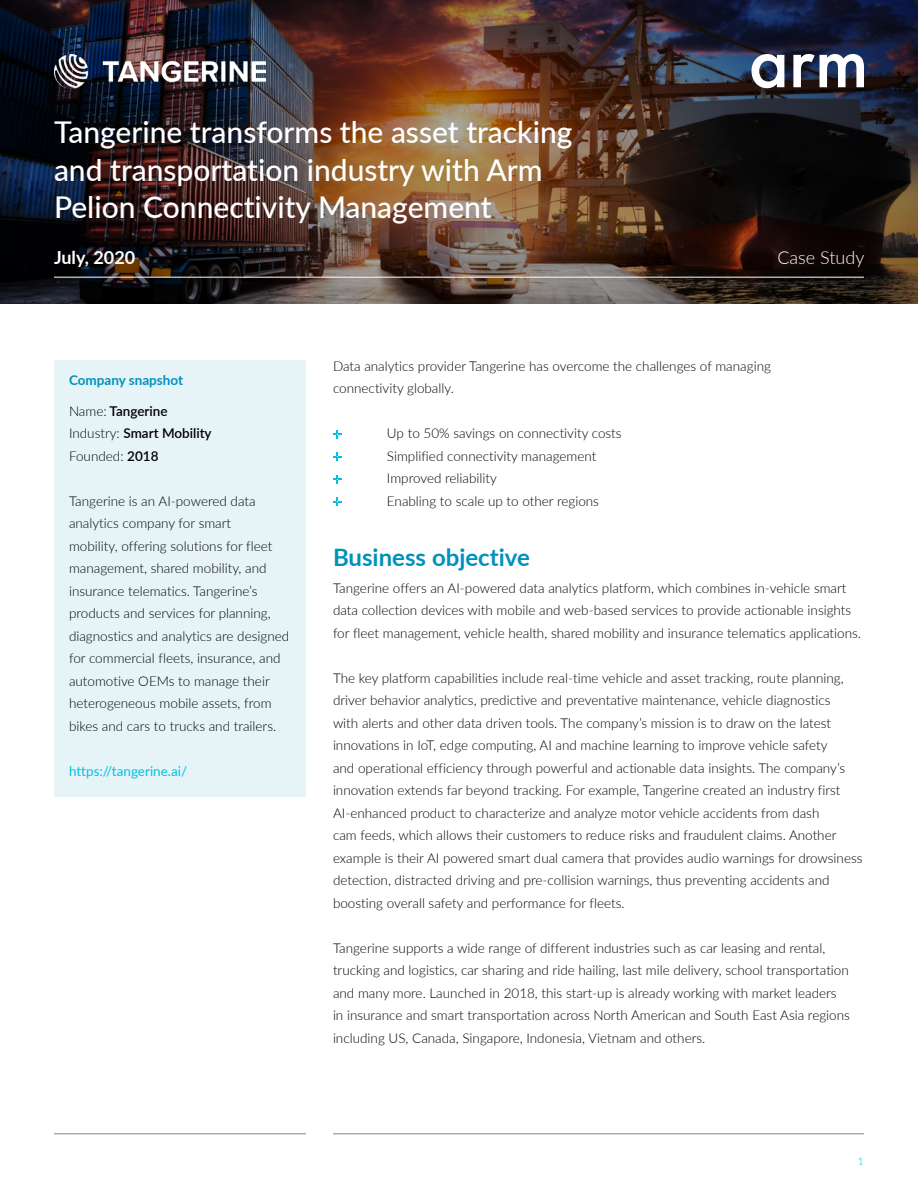
<style>
.page{position:relative;width:918px;height:1188px;background:#fff}
.page>*{position:absolute;margin:0;border:0;box-sizing:border-box;transform-origin:0 0}
.t1{font:500 30px/37.5px "Lato";color:#fff}
.t2{font:700 24px "Lato";color:#0091bd}
.t3{font:300 18px "Lato";color:#fff}
.t4{font:700 18px "Lato";color:#fff}
.t5{font:300 13.5px/22.5px "Lato";color:#000}
.t6{font:600 13.5px/22.5px "Lato";color:#000}
.t7{font:13.5px "Lato";color:#00c1de}
.t8{font:700 13.5px "Lato";color:#0091bd}
.t9{font:300 10.5px "Lato";color:#00c1de}
.s1{font-weight:300}
</style>
<div class="page">
<img style="left:0;top:0;width:918px;height:304px">
<svg style="left:752px;top:54px;width:112px;height:34px"></svg>
<hr style="left:54px;top:277px;width:810px;height:1px;background:#fff">
<svg style="left:333px;top:430px;width:8px;height:8px"></svg>
<svg style="left:333px;top:453px;width:8px;height:8px"></svg>
<svg style="left:333px;top:475px;width:8px;height:8px"></svg>
<svg style="left:333px;top:498px;width:8px;height:8px"></svg>
<hr style="left:333px;top:1134px;width:531px;height:1px;background:#7d868c">
<hr style="left:54px;top:1134px;width:252px;height:1px;background:#7d868c">
<div style="left:54px;top:360px;width:252px;height:436px;background:#e6f4f8"></div>
<img style="left:54px;top:54px;width:212px;height:34px">
<h1 class="t1" style="left:54px;top:112px;width:520px">Tangerine transforms the asset tracking and transportation industry with Arm<br>Pelion Connectivity Management</h1>
<h3 class="t4" style="left:54px;top:244px;width:83px">July, 2020</h3>
<h3 class="t3" style="left:777px;top:245px;width:88px">Case Study</h3>
<p class="t8" style="left:69px;top:370px;width:116px">Company snapshot</p>
<p class="t6" style="left:69px;top:399px;width:144px"><span class="s1">Name:</span> Tangerine<br><span class="s1">Industry:</span> Smart Mobility<br><span class="s1">Founded:</span> 2018</p>
<p class="t5" style="left:69px;top:489px;width:222px">Tangerine is an AI-powered data analytics company for smart<br>mobility, offering solutions for fleet management, shared mobility, and insurance telematics. Tangerine’s products and services for planning, diagnostics and analytics are designed for commercial fleets, insurance, and automotive OEMs to manage their heterogeneous mobile assets, from bikes and cars to trucks and trailers.</p>
<p class="t7" style="left:69px;top:761px;width:120px">https://tangerine.ai/</p>
<p class="t5" style="left:333px;top:354px;width:440px">Data analytics provider Tangerine has overcome the challenges of managing connectivity globally.</p>
<p class="t5" style="left:387px;top:422px;width:236px">Up to 50% savings on connectivity costs Simplified connectivity management Improved reliability<br>Enabling to scale up to other regions</p>
<h2 class="t2" style="left:333px;top:539px;width:199px">Business objective</h2>
<p class="t5" style="left:333px;top:576px;width:530px">Tangerine offers an AI-powered data analytics platform, which combines in-vehicle smart data collection devices with mobile and web-based services to provide actionable insights for fleet management, vehicle health, shared mobility and insurance telematics applications.</p>
<p class="t5" style="left:333px;top:666px;width:531px">The key platform capabilities include real-time vehicle and asset tracking, route planning, driver behavior analytics, predictive and preventative maintenance, vehicle diagnostics<br>with alerts and other data driven tools. The company’s mission is to draw on the latest innovations in IoT, edge computing, AI and machine learning to improve vehicle safety<br>and operational efficiency through powerful and actionable data insights. The company’s innovation extends far beyond tracking. For example, Tangerine created an industry first AI-enhanced product to characterize and analyze motor vehicle accidents from dash<br>cam feeds, which allows their customers to reduce risks and fraudulent claims. Another example is their AI powered smart dual camera that provides audio warnings for drowsiness detection, distracted driving and pre-collision warnings, thus preventing accidents and boosting overall safety and performance for fleets.</p>
<p class="t5" style="left:333px;top:936px;width:518px">Tangerine supports a wide range of different industries such as car leasing and rental, trucking and logistics, car sharing and ride hailing, last mile delivery, school transportation and many more. Launched in 2018, this start-up is already working with market leaders in insurance and smart transportation across North American and South East Asia regions including US, Canada, Singapore, Indonesia, Vietnam and others.</p>
<p class="t9" style="left:858px;top:1154px;width:8px">1</p>
</div>
